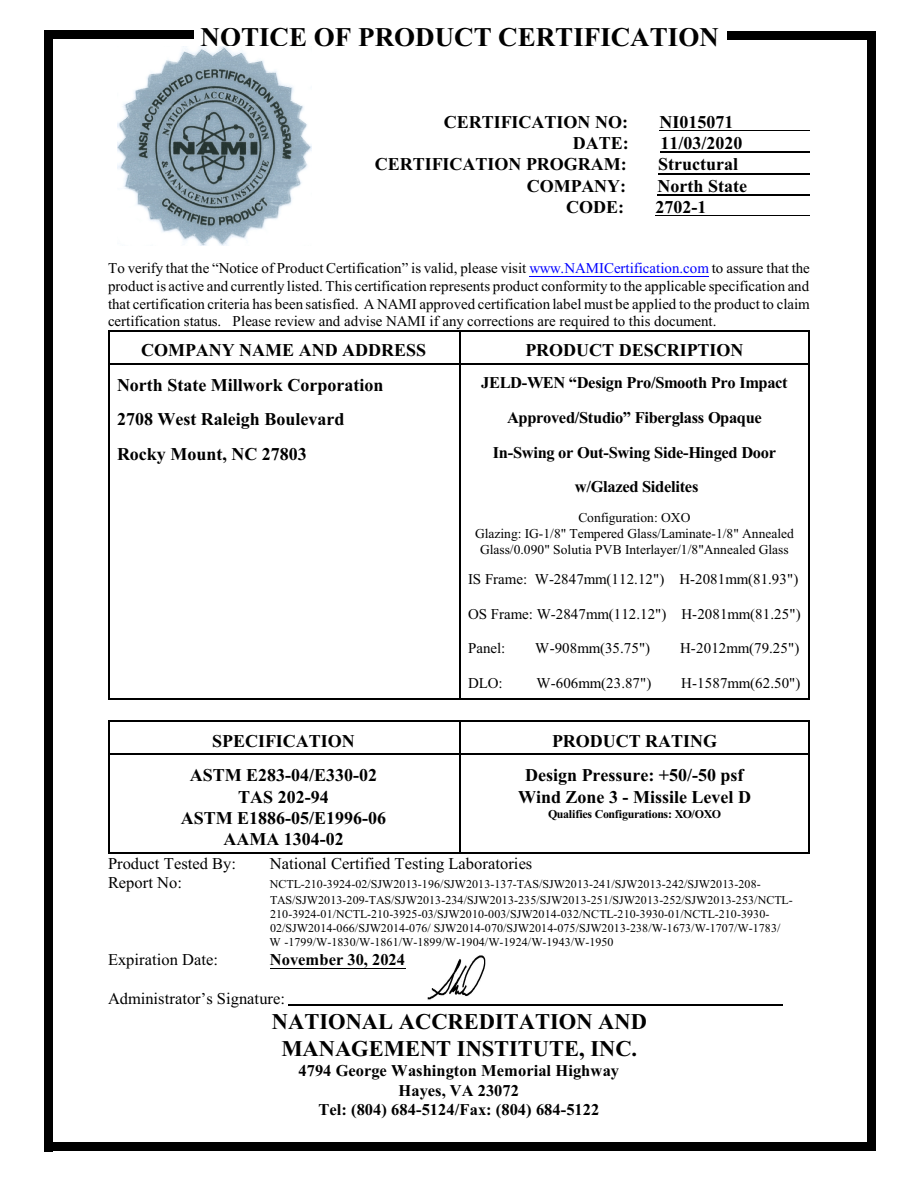
<style>
.page{position:relative;width:918px;height:1188px;background:#fff}
.page>*{position:absolute;margin:0;border:0;box-sizing:border-box;transform-origin:0 0}
.t1{font:700 27px "Times New Roman";color:#000}
.t2{font:700 22.5px/26.2px "Times New Roman";color:#000;text-align:center}
.t3{font:700 18px/21.3px "Times New Roman";color:#000;text-align:center}
.t4{font:700 16.5px/19.5px "Times New Roman";letter-spacing:-.015em;color:#000;text-align:center}
.t5{font:16.5px "Times New Roman";color:#000}
.t6{font:15px/17.7px "Times New Roman";color:#000;text-align:justify}
.t7{font:13.5px/15.9px "Times New Roman";color:#000;text-align:center}
.t8{font:12px/14.5px "Times New Roman";letter-spacing:.01em;color:#000}
.t9{font:700 12px "Times New Roman";letter-spacing:-.025em;color:#000}
.s1{color:#00f}
</style>
<div class="page">
<hr style="left:108px;top:330px;width:351px;height:1px;background:#000">
<hr style="left:108px;top:331px;width:1px;height:33px;background:#000">
<hr style="left:108px;top:363px;width:351px;height:1px;background:#000">
<hr style="left:809px;top:330px;width:1px;height:34px;background:#000">
<hr style="left:459px;top:330px;width:351px;height:1px;background:#000">
<hr style="left:459px;top:331px;width:1px;height:33px;background:#000">
<hr style="left:459px;top:363px;width:349px;height:1px;background:#000">
<hr style="left:108px;top:364px;width:1px;height:35px;background:#000">
<hr style="left:809px;top:364px;width:1px;height:35px;background:#000">
<hr style="left:459px;top:364px;width:1px;height:35px;background:#000">
<hr style="left:108px;top:399px;width:1px;height:34px;background:#000">
<hr style="left:809px;top:399px;width:1px;height:34px;background:#000">
<hr style="left:459px;top:399px;width:1px;height:34px;background:#000">
<hr style="left:108px;top:434px;width:1px;height:34px;background:#000">
<hr style="left:809px;top:434px;width:1px;height:34px;background:#000">
<hr style="left:459px;top:434px;width:1px;height:34px;background:#000">
<hr style="left:108px;top:468px;width:1px;height:32px;background:#000">
<hr style="left:809px;top:468px;width:1px;height:32px;background:#000">
<hr style="left:459px;top:468px;width:1px;height:32px;background:#000">
<hr style="left:108px;top:500px;width:1px;height:61px;background:#000">
<hr style="left:809px;top:500px;width:1px;height:61px;background:#000">
<hr style="left:459px;top:500px;width:1px;height:61px;background:#000">
<hr style="left:108px;top:561px;width:1px;height:35px;background:#000">
<hr style="left:809px;top:561px;width:1px;height:35px;background:#000">
<hr style="left:459px;top:561px;width:1px;height:35px;background:#000">
<hr style="left:108px;top:596px;width:1px;height:34px;background:#000">
<hr style="left:809px;top:596px;width:1px;height:34px;background:#000">
<hr style="left:459px;top:596px;width:1px;height:34px;background:#000">
<hr style="left:108px;top:630px;width:1px;height:35px;background:#000">
<hr style="left:809px;top:630px;width:1px;height:35px;background:#000">
<hr style="left:459px;top:630px;width:1px;height:35px;background:#000">
<hr style="left:108px;top:698px;width:351px;height:1px;background:#000">
<hr style="left:108px;top:665px;width:1px;height:33px;background:#000">
<hr style="left:809px;top:665px;width:1px;height:34px;background:#000">
<hr style="left:459px;top:698px;width:351px;height:1px;background:#000">
<hr style="left:459px;top:665px;width:1px;height:33px;background:#000">
<hr style="left:108px;top:721px;width:351px;height:1px;background:#000">
<hr style="left:108px;top:722px;width:1px;height:33px;background:#000">
<hr style="left:108px;top:754px;width:351px;height:1px;background:#000">
<hr style="left:809px;top:721px;width:1px;height:34px;background:#000">
<hr style="left:459px;top:721px;width:351px;height:1px;background:#000">
<hr style="left:459px;top:722px;width:1px;height:33px;background:#000">
<hr style="left:459px;top:754px;width:349px;height:1px;background:#000">
<hr style="left:108px;top:852px;width:351px;height:1px;background:#000">
<hr style="left:108px;top:755px;width:1px;height:97px;background:#000">
<hr style="left:809px;top:755px;width:1px;height:98px;background:#000">
<hr style="left:459px;top:852px;width:351px;height:1px;background:#000">
<hr style="left:459px;top:755px;width:1px;height:97px;background:#000">
<hr style="left:660px;top:130px;width:150px;height:1px;background:#000">
<hr style="left:660px;top:152px;width:150px;height:1px;background:#000">
<hr style="left:658px;top:173px;width:152px;height:1px;background:#000">
<hr style="left:658px;top:194px;width:152px;height:1px;background:#000">
<hr style="left:656px;top:215px;width:154px;height:1px;background:#000">
<hr style="left:529px;top:276px;width:180px;height:1px;background:#00f">
<hr style="left:270px;top:968px;width:136px;height:1px;background:#000">
<div style="left:867px;top:32px;width:8px;height:1119px;background:#000"></div>
<div style="left:728px;top:32px;width:147px;height:8px;background:#000"></div>
<div style="left:44px;top:31px;width:9px;height:1120px;background:#000"></div>
<div style="left:44px;top:30px;width:150px;height:9px;background:#000"></div>
<hr style="left:288px;top:1004px;width:495px;height:2px;background:#000">
<div style="left:44px;top:1142px;width:831px;height:9px;background:#000"></div>
<img style="left:118px;top:46px;width:193px;height:199px">
<img style="left:427px;top:956px;width:59px;height:44px">
<h1 class="t1" style="left:201px;top:28px;width:520px">NOTICE OF PRODUCT CERTIFICATION</h1>
<p class="t3" style="left:444px;top:113px;width:186px">CERTIFICATION NO:</p>
<p class="t3" style="left:660px;top:113px;width:75px">NI015071</p>
<p class="t3" style="left:573px;top:134px;width:57px">DATE:</p>
<p class="t3" style="left:660px;top:134px;width:84px">11/03/2020</p>
<p class="t3" style="left:375px;top:155px;width:254px">CERTIFICATION PROGRAM:</p>
<p class="t3" style="left:658px;top:155px;width:81px">Structural</p>
<p class="t3" style="left:527px;top:177px;width:101px">COMPANY:</p>
<p class="t3" style="left:658px;top:177px;width:91px">North State</p>
<p class="t3" style="left:566px;top:198px;width:59px">CODE:</p>
<p class="t3" style="left:656px;top:198px;width:52px">2702-1</p>
<p class="t6" style="left:108px;top:261px;width:703px">To verify that the “Notice of Product Certification” is valid, please visit <span class="s1">www.NAMICertification.com</span> to assure that the product is active and currently listed. This certification represents product conformity to the applicable specification and that certification criteria has been satisfied. A NAMI approved certification label must be applied to the product to claim certification status. Please review and advise NAMI if any corrections are required to this document.</p>
<p class="t3" style="left:141px;top:341px;width:287px">COMPANY NAME AND ADDRESS</p>
<p class="t3" style="left:525px;top:341px;width:220px">PRODUCT DESCRIPTION</p>
<p class="t3" style="left:117px;top:376px;width:268px">North State Millwork Corporation</p>
<p class="t4" style="left:481px;top:375px;width:308px">JELD-WEN “Design Pro/Smooth Pro Impact</p>
<p class="t3" style="left:117px;top:410px;width:229px">2708 West Raleigh Boulevard</p>
<p class="t4" style="left:507px;top:409px;width:256px">Approved/Studio” Fiberglass Opaque</p>
<p class="t3" style="left:117px;top:445px;width:191px">Rocky Mount, NC 27803</p>
<p class="t4" style="left:493px;top:437px;width:285px;line-height:34.5px">In-Swing or Out-Swing Side-Hinged Door w/Glazed Sidelites</p>
<p class="t7" style="left:475px;top:511px;width:320px">Configuration: OXO<br>Glazing: IG-1/8" Tempered Glass/Laminate-1/8" Annealed<br>Glass/0.090" Solutia PVB Interlayer/1/8"Annealed Glass</p>
<p class="t6" style="left:468px;top:572px;width:332px">IS Frame: W-2847mm(112.12") H-2081mm(81.93")</p>
<p class="t6" style="left:468px;top:606px;width:334px">OS Frame: W-2847mm(112.12") H-2081mm(81.25")</p>
<p class="t6" style="left:468px;top:641px;width:39px">Panel:</p>
<p class="t6" style="left:535px;top:641px;width:116px">W-908mm(35.75")</p>
<p class="t6" style="left:680px;top:641px;width:121px">H-2012mm(79.25")</p>
<p class="t6" style="left:468px;top:675px;width:36px">DLO:</p>
<p class="t6" style="left:536px;top:675px;width:117px">W-606mm(23.87")</p>
<p class="t6" style="left:681px;top:675px;width:121px">H-1587mm(62.50")</p>
<p class="t3" style="left:212px;top:732px;width:144px">SPECIFICATION</p>
<p class="t3" style="left:552px;top:732px;width:167px">PRODUCT RATING</p>
<p class="t3" style="left:181px;top:767px;width:207px">ASTM E283-04/E330-02<br>TAS 202-94<br>ASTM E1886-05/E1996-06<br>AAMA 1304-02</p>
<p class="t3" style="left:518px;top:767px;width:235px">Design Pressure: +50/-50 psf<br>Wind Zone 3 - Missile Level D</p>
<p class="t9" style="left:548px;top:809px;width:175px">Qualifies Configurations: XO/OXO</p>
<p class="t5" style="left:108px;top:857px;width:129px">Product Tested By:</p>
<p class="t5" style="left:270px;top:857px;width:264px">National Certified Testing Laboratories</p>
<p class="t5" style="left:108px;top:877px;width:76px">Report No:</p>
<p class="t8" style="left:270px;top:878px;width:525px">NCTL-210-3924-02/SJW2013-196/SJW2013-137-TAS/SJW2013-241/SJW2013-242/SJW2013-208- TAS/SJW2013-209-TAS/SJW2013-234/SJW2013-235/SJW2013-251/SJW2013-252/SJW2013-253/NCTL-210-3924-01/NCTL-210-3925-03/SJW2010-003/SJW2014-032/NCTL-210-3930-01/NCTL-210-3930- 02/SJW2014-066/SJW2014-076/ SJW2014-070/SJW2014-075/SJW2013-238/W-1673/W-1707/W-1783/ W -1799/W-1830/W-1861/W-1899/W-1904/W-1924/W-1943/W-1950</p>
<p class="t5" style="left:108px;top:954px;width:112px">Expiration Date:</p>
<p class="t4" style="left:270px;top:951px;width:137px">November 30, 2024</p>
<p class="t5" style="left:108px;top:992px;width:179px">Administrator’s Signature:</p>
<h2 class="t2" style="left:272px;top:1011px;width:376px">NATIONAL ACCREDITATION AND<br>MANAGEMENT INSTITUTE, INC.</h2>
<p class="t4" style="left:299px;top:1063px;width:322px">4794 George Washington Memorial Highway<br>Hayes, VA 23072<br>Tel: (804) 684-5124/Fax: (804) 684-5122</p>
</div>
